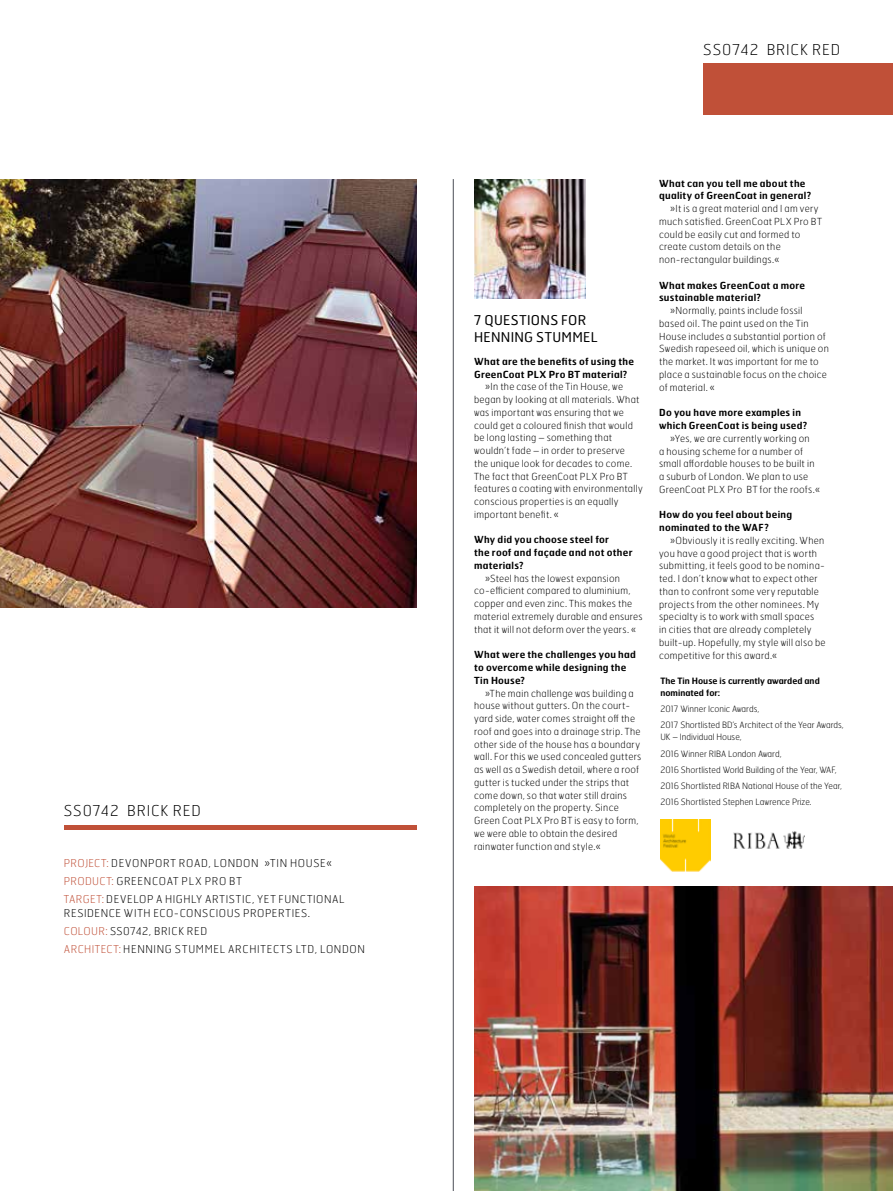
<style>
.page{position:relative;width:893px;height:1191px;background:#fff}
.page>*{position:absolute;margin:0;border:0;box-sizing:border-box;transform-origin:0 0}
.t1{font:100 15px "Hermes FB";letter-spacing:.06em;color:#000}
.t2{font:13.5px/16.5px "Hermes FB";letter-spacing:.02em;color:#000}
.t3{font:100 10.8px/18px "Hermes FB";letter-spacing:.06em;color:#000}
.t4{font:100 9.75px/12.8px "Hermes FB";letter-spacing:.03em;color:#000}
.t5{font:600 9.75px/12.8px "Hermes FB";letter-spacing:.025em;color:#000}
.t6{font:100 8.7px/16.2px "Hermes FB";color:#000}
.t7{font:600 8.7px/12px "Hermes FB";color:#000}
.s1{color:#c05038}
</style>
<div class="page">
<img style="left:474px;top:886px;width:419px;height:305px">
<img style="left:0;top:179px;width:417px;height:428px">
<div style="left:703px;top:64px;width:190px;height:51px;background:#c05038"></div>
<div style="left:64px;top:825px;width:352px;height:5px;background:#c05038"></div>
<img style="left:474px;top:179px;width:112px;height:120px">
<img style="left:733px;top:831px;width:72px;height:18px">
<img style="left:660px;top:820px;width:51px;height:51px">
<hr style="left:453px;top:179px;width:1px;height:1012px;background:#696b72">
<h1 class="t1" style="left:64px;top:800px;width:139px">SS0742 BRICK RED</h1>
<p class="t3" style="left:64px;top:854px;width:282px"><span class="s1">PROJECT:</span> DEVONPORT ROAD, LONDON »TIN HOUSE«<br><span class="s1">PRODUCT:</span> GREENCOAT PLX PRO BT<br><span class="s1">TARGET:</span> DEVELOP A HIGHLY ARTISTIC, YET FUNCTIONAL</p>
<p class="t3" style="left:64px;top:903px;width:302px">RESIDENCE WITH ECO-CONSCIOUS PROPERTIES.<br><span class="s1">COLOUR:</span> SS0742, BRICK RED<br><span class="s1">ARCHITECT:</span> HENNING STUMMEL ARCHITECTS LTD, LONDON</p>
<h1 class="t1" style="left:703px;top:40px;width:139px">SS0742 BRICK RED</h1>
<h2 class="t2" style="left:474px;top:312px;width:125px">7 QUESTIONS FOR<br>HENNING STUMMEL</h2>
<p class="t5" style="left:474px;top:354px;width:161px">What are the benefits of using the<br>GreenCoat PLX Pro BT material?</p>
<p class="t4" style="left:474px;top:380px;width:170px;text-indent:11px">»In the case of the Tin House, we began by looking at all materials. What was important was ensuring that we could get a coloured finish that would be long lasting – something that wouldn’t fade – in order to preserve<br>the unique look for decades to come.<br>The fact that GreenCoat PLX Pro BT features a coating with environmentally conscious properties is an equally important benefit. «</p>
<p class="t5" style="left:474px;top:533px;width:160px">Why did you choose steel for<br>the roof and façade and not other materials?</p>
<p class="t4" style="left:474px;top:571px;width:170px;text-indent:11px">»Steel has the lowest expansion co-efficient compared to aluminium, copper and even zinc. This makes the material extremely durable and ensures that it will not deform over the years. «</p>
<p class="t5" style="left:474px;top:648px;width:163px">What were the challenges you had to overcome while designing the<br>Tin House?</p>
<p class="t4" style="left:474px;top:686px;width:169px;text-indent:11px">»The main challenge was building a house without gutters. On the court&shy;yard side, water comes straight off the roof and goes into a drainage strip. The other side of the house has a boundary wall. For this we used concealed gutters as well as a Swedish detail, where a roof gutter is tucked under the strips that come down, so that water still drains completely on the property. Since Green Coat PLX Pro BT is easy to form, we were able to obtain the desired rainwater function and style.«</p>
<p class="t5" style="left:659px;top:176px;width:153px">What can you tell me about the quality of GreenCoat in general?</p>
<p class="t4" style="left:659px;top:202px;width:164px;text-indent:11px">»It is a great material and I am very much satisfied. GreenCoat PLX Pro BT could be easily cut and formed to create custom details on the non-rectangular buildings.«</p>
<p class="t5" style="left:659px;top:278px;width:148px">What makes GreenCoat a more sustainable material?</p>
<p class="t4" style="left:659px;top:304px;width:171px;text-indent:11px">»Normally, paints include fossil based oil. The paint used on the Tin House includes a substantial portion of Swedish rapeseed oil, which is unique on the market. It was important for me to place a sustainable focus on the choice of material. «</p>
<p class="t5" style="left:659px;top:406px;width:150px">Do you have more examples in which GreenCoat is being used?</p>
<p class="t4" style="left:659px;top:431px;width:163px;text-indent:11px">»Yes, we are currently working on<br>a housing scheme for a number of small affordable houses to be built in a suburb of London. We plan to use GreenCoat PLX Pro BT for the roofs.«</p>
<p class="t5" style="left:659px;top:508px;width:135px">How do you feel about being nominated to the WAF?</p>
<p class="t4" style="left:659px;top:533px;width:168px;text-indent:11px">»Obviously it is really exciting. When you have a good project that is worth submitting, it feels good to be nomina&shy;ted. I don’t know what to expect other than to confront some very reputable projects from the other nominees. My specialty is to work with small spaces<br>in cities that are already completely built-up. Hopefully, my style will also be competitive for this award.«</p>
<p class="t7" style="left:660px;top:674px;width:161px">The Tin House is currently awarded and nominated for:</p>
<p class="t6" style="left:660px;top:700px;width:185px">2017 Winner Iconic Awards,<br>2017 Shortlisted BD’s Architect of the Year Awards,</p>
<p class="t6" style="left:660px;top:729px;width:183px">UK – Individual House,<br>2016 Winner RIBA London Award,<br>2016 Shortlisted World Building of the Year, WAF, 2016 Shortlisted RIBA National House of the Year, 2016 Shortlisted Stephen Lawrence Prize.</p>
</div>
